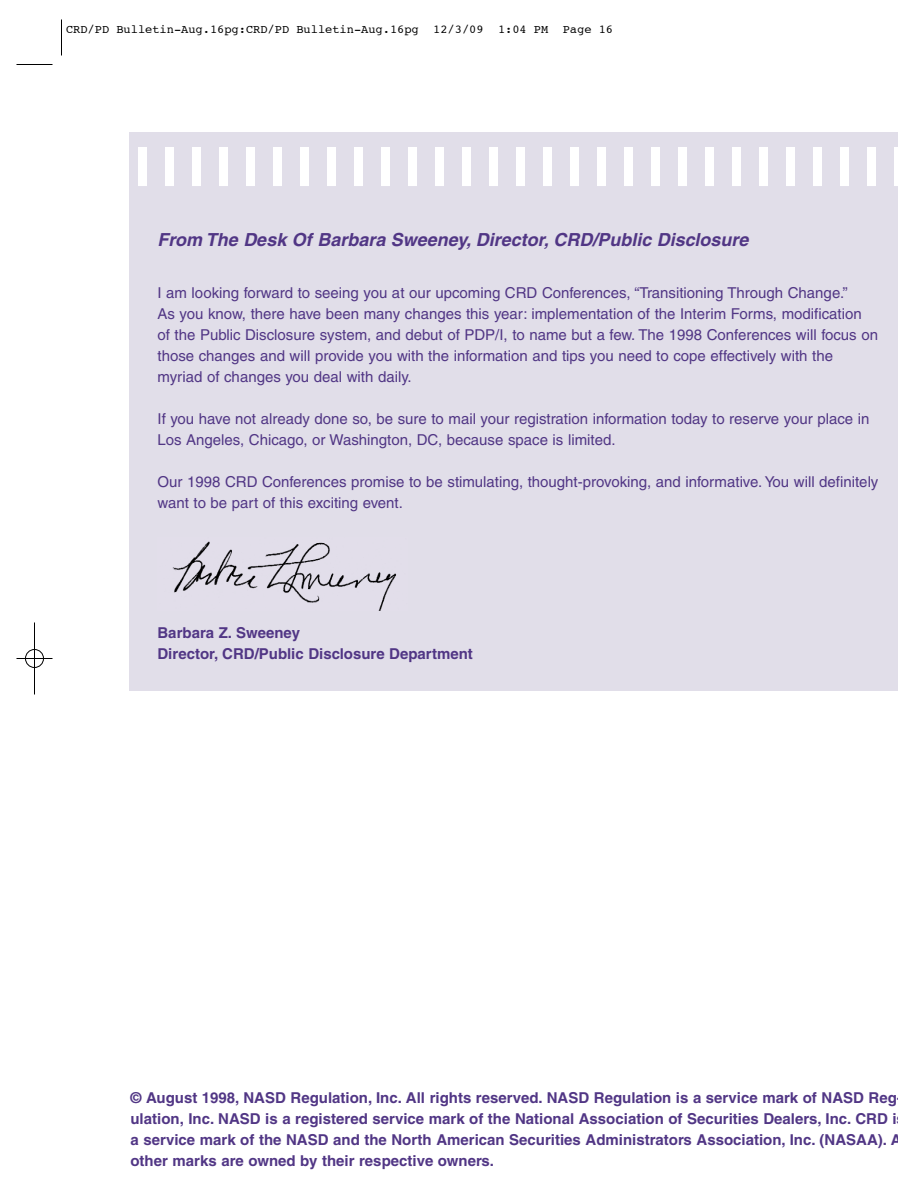
<style>
.page{position:relative;width:918px;height:1188px;background:#fff}
.page>*{position:absolute;margin:0;border:0;box-sizing:border-box;transform-origin:0 0}
.t1{font:italic 700 18px "Helvetica";color:#513685}
.t2{font:15px/21px "Helvetica";color:#513685}
.t3{font:700 15px/21px "Helvetica";color:#513685}
.t4{font:12px "Courier";color:#000}
</style>
<div class="page">
<div style="left:129px;top:132px;width:768px;height:559px;background:#e1dee9"></div>
<div style="left:138px;top:147px;width:9px;height:39px;background:#fff"></div>
<div style="left:165px;top:147px;width:9px;height:39px;background:#fff"></div>
<div style="left:192px;top:147px;width:9px;height:39px;background:#fff"></div>
<div style="left:219px;top:147px;width:9px;height:39px;background:#fff"></div>
<div style="left:246px;top:147px;width:9px;height:39px;background:#fff"></div>
<div style="left:273px;top:147px;width:9px;height:39px;background:#fff"></div>
<div style="left:300px;top:147px;width:9px;height:39px;background:#fff"></div>
<div style="left:327px;top:147px;width:9px;height:39px;background:#fff"></div>
<div style="left:354px;top:147px;width:9px;height:39px;background:#fff"></div>
<div style="left:381px;top:147px;width:9px;height:39px;background:#fff"></div>
<div style="left:408px;top:147px;width:9px;height:39px;background:#fff"></div>
<div style="left:435px;top:147px;width:9px;height:39px;background:#fff"></div>
<div style="left:462px;top:147px;width:9px;height:39px;background:#fff"></div>
<div style="left:489px;top:147px;width:9px;height:39px;background:#fff"></div>
<div style="left:516px;top:147px;width:9px;height:39px;background:#fff"></div>
<div style="left:543px;top:147px;width:9px;height:39px;background:#fff"></div>
<div style="left:570px;top:147px;width:9px;height:39px;background:#fff"></div>
<div style="left:597px;top:147px;width:9px;height:39px;background:#fff"></div>
<div style="left:624px;top:147px;width:9px;height:39px;background:#fff"></div>
<div style="left:651px;top:147px;width:9px;height:39px;background:#fff"></div>
<div style="left:678px;top:147px;width:9px;height:39px;background:#fff"></div>
<div style="left:705px;top:147px;width:9px;height:39px;background:#fff"></div>
<div style="left:732px;top:147px;width:9px;height:39px;background:#fff"></div>
<div style="left:759px;top:147px;width:9px;height:39px;background:#fff"></div>
<div style="left:786px;top:147px;width:9px;height:39px;background:#fff"></div>
<div style="left:813px;top:147px;width:9px;height:39px;background:#fff"></div>
<div style="left:840px;top:147px;width:9px;height:39px;background:#fff"></div>
<div style="left:867px;top:147px;width:9px;height:39px;background:#fff"></div>
<hr style="left:894px;top:147px;width:3px;height:39px;background:#fff">
<img style="left:172px;top:541px;width:225px;height:70px">
<hr style="left:61px;top:19px;width:1px;height:36px;background:#000">
<hr style="left:17px;top:64px;width:36px;height:1px;background:#000">
<svg style="left:25px;top:649px;width:19px;height:19px"></svg>
<hr style="left:17px;top:658px;width:36px;height:1px;background:#000">
<hr style="left:34px;top:622px;width:1px;height:72px;background:#000">
<p class="t4" style="left:66px;top:24px;width:549px">CRD/PD Bulletin-Aug.16pg:CRD/PD Bulletin-Aug.16pg 12/3/09 1:04 PM Page 16</p>
<p class="t1" style="left:157px;top:233px;width:593px">From The Desk Of Barbara Sweeney, Director, CRD/Public Disclosure</p>
<p class="t2" style="left:157px;top:284px;width:722px">I am looking forward to seeing you at our upcoming CRD Conferences, “Transitioning Through Change.”<br>As you know, there have been many changes this year: implementation of the Interim Forms, modification<br>of the Public Disclosure system, and debut of PDP/I, to name but a few. The 1998 Conferences will focus on those changes and will provide you with the information and tips you need to cope effectively with the myriad of changes you deal with daily.</p>
<p class="t2" style="left:157px;top:410px;width:713px">If you have not already done so, be sure to mail your registration information today to reserve your place in<br>Los Angeles, Chicago, or Washington, DC, because space is limited.</p>
<p class="t2" style="left:157px;top:473px;width:722px">Our 1998 CRD Conferences promise to be stimulating, thought-provoking, and informative. You will definitely want to be part of this exciting event.</p>
<p class="t3" style="left:157px;top:623px;width:317px">Barbara Z. Sweeney<br>Director, CRD/Public Disclosure Department</p>
<p class="t3" style="left:130px;top:1088px;width:781px">© August 1998, NASD Regulation, Inc. All rights reserved. NASD Regulation is a service mark of NASD Reg&shy;ulation, Inc. NASD is a registered service mark of the National Association of Securities Dealers, Inc. CRD is a service mark of the NASD and the North American Securities Administrators Association, Inc. (NASAA). All other marks are owned by their respective owners.</p>
</div>
